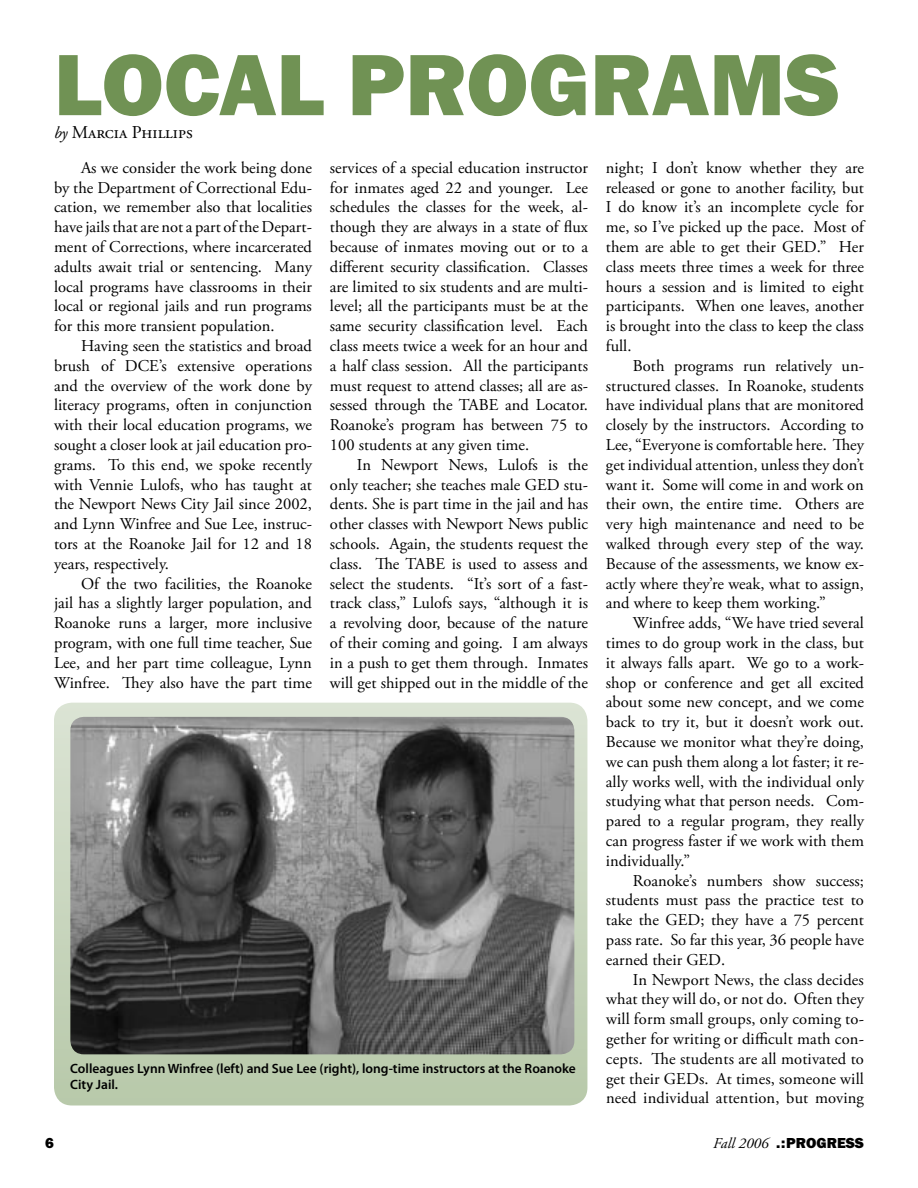
<style>
.page{position:relative;width:918px;height:1188px;background:#fff}
.page>*{position:absolute;margin:0;border:0;box-sizing:border-box;transform-origin:0 0}
.t1{font:800 90px "FS Franklin Gothic H";color:#709254}
.t2{font:18px "Adobe Garamond Pro";color:#000}
.t3{font:16.5px/19.8px "Adobe Garamond Pro";color:#000;text-align:justify}
.t4{font:800 15px "FS Franklin Gothic H";color:#000}
.t5{font:600 13.5px/16.2px "Myriad Pro";color:#000}
.s1{font-style:italic;font-size:16.5px}
.s2{font-family:"Adobe Garamond Pro";font-weight:400;font-style:italic}
</style>
<div class="page">
<svg style="left:54px;top:703px;width:533px;height:403px;background:#c3d1b7"></svg>
<img style="left:70px;top:717px;width:504px;height:337px">
<h1 class="t1" style="left:54px;top:33px;width:787px">LOCAL PROGRAMS</h1>
<p class="t2" style="left:54px;top:121px;width:140px"><span class="s1">by</span> MARCIA PHILLIPS</p>
<p class="t3" style="left:54px;top:158px;width:260px;text-indent:27px">As we consider the work being done by the Department of Correctional Edu&shy;cation, we remember also that localities have jails that are not a part of the Depart&shy;ment of Corrections, where incarcerated adults await trial or sentencing. Many local programs have classrooms in their local or regional jails and run programs for this more transient population.</p>
<p class="t3" style="left:54px;top:336px;width:260px;text-indent:27px">Having seen the statistics and broad brush of DCE’s extensive operations and the overview of the work done by literacy programs, often in conjunction with their local education programs, we sought a closer look at jail education pro&shy;grams. To this end, we spoke recently with Vennie Lulofs, who has taught at the Newport News City Jail since 2002, and Lynn Winfree and Sue Lee, instruc&shy;tors at the Roanoke Jail for 12 and 18 years, respectively.</p>
<p class="t3" style="left:54px;top:574px;width:260px;text-indent:27px">Of the two facilities, the Roanoke jail has a slightly larger population, and Roanoke runs a larger, more inclusive program, with one full time teacher, Sue Lee, and her part time colleague, Lynn Winfree. They also have the part time</p>
<p class="t3" style="left:330px;top:158px;width:260px">services of a special education instructor for inmates aged 22 and younger. Lee schedules the classes for the week, al&shy;though they are always in a state of flux because of inmates moving out or to a different security classification. Classes are limited to six students and are multi&shy;level; all the participants must be at the same security classification level. Each class meets twice a week for an hour and a half class session. All the participants must request to attend classes; all are as&shy;sessed through the TABE and Locator.<br>Roanoke’s program has between 75 to 100 students at any given time.</p>
<p class="t3" style="left:330px;top:455px;width:260px;text-indent:27px">In Newport News, Lulofs is the only teacher; she teaches male GED stu&shy;dents. She is part time in the jail and has other classes with Newport News public schools. Again, the students request the class. The TABE is used to assess and select the students. “It’s sort of a fast&shy;track class,” Lulofs says, “although it is a revolving door, because of the nature of their coming and going. I am always in a push to get them through. Inmates will get shipped out in the middle of the</p>
<p class="t3" style="left:606px;top:158px;width:260px">night; I don’t know whether they are released or gone to another facility, but I do know it’s an incomplete cycle for me, so I’ve picked up the pace. Most of them are able to get their GED.” Her class meets three times a week for three hours a session and is limited to eight participants. When one leaves, another is brought into the class to keep the class full.</p>
<p class="t3" style="left:606px;top:356px;width:260px;text-indent:27px">Both programs run relatively un&shy;structured classes. In Roanoke, students have individual plans that are monitored closely by the instructors. According to Lee, “Everyone is comfortable here. They get individual attention, unless they don’t want it. Some will come in and work on their own, the entire time. Others are very high maintenance and need to be walked through every step of the way.<br>Because of the assessments, we know ex&shy;actly where they’re weak, what to assign, and where to keep them working.”</p>
<p class="t3" style="left:606px;top:614px;width:260px;text-indent:27px">Winfree adds, “We have tried several times to do group work in the class, but it always falls apart. We go to a work&shy;shop or conference and get all excited about some new concept, and we come back to try it, but it doesn’t work out.<br>Because we monitor what they’re doing, we can push them along a lot faster; it re&shy;ally works well, with the individual only studying what that person needs. Com&shy;pared to a regular program, they really can progress faster if we work with them individually.”</p>
<p class="t3" style="left:606px;top:871px;width:260px;text-indent:27px">Roanoke’s numbers show success; students must pass the practice test to take the GED; they have a 75 percent pass rate. So far this year, 36 people have earned their GED.</p>
<p class="t3" style="left:606px;top:970px;width:260px;text-indent:27px">In Newport News, the class decides what they will do, or not do. Often they will form small groups, only coming to&shy;gether for writing or difficult math con&shy;cepts. The students are all motivated to get their GEDs. At times, someone will need individual attention, but moving</p>
<p class="t5" style="left:70px;top:1061px;width:507px">Colleagues Lynn Winfree (left) and Sue Lee (right), long-time instructors at the Roanoke<br>City Jail.</p>
<p class="t4" style="left:45px;top:1134px;width:10px">6</p>
<p class="t4" style="left:713px;top:1134px;width:152px"><span class="s2">Fall 2006</span> .:PROGRESS</p>
</div>
